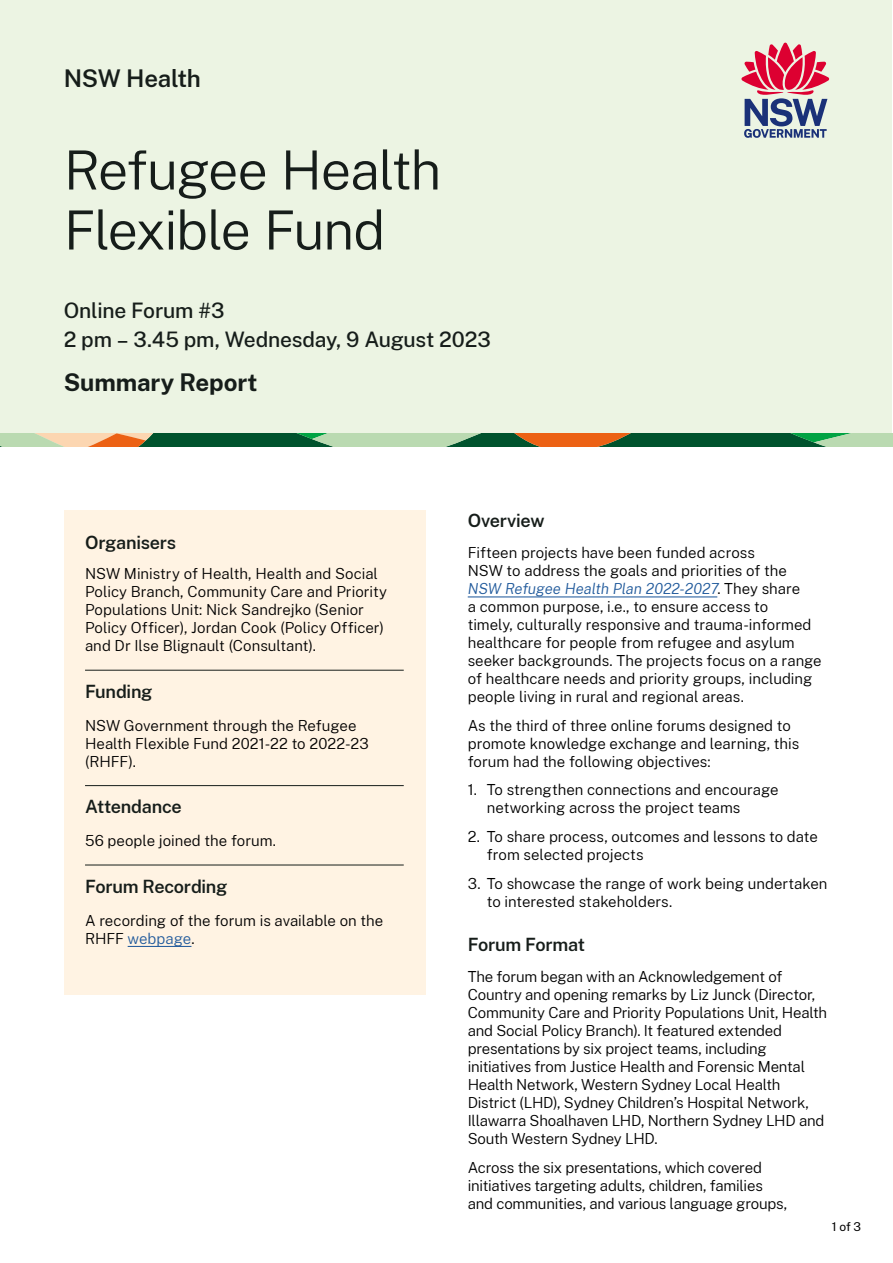
<style>
.page{position:relative;width:893px;height:1263px;background:#fff}
.page>*{position:absolute;margin:0;border:0;box-sizing:border-box;transform-origin:0 0}
.t1{font:300 54px/60px "Public Sans";letter-spacing:-.025em;color:#161d1a}
.t2{font:700 24px "Public Sans";letter-spacing:-.005em;color:#161d1a}
.t3{font:600 24px "Public Sans";letter-spacing:-.015em;color:#161d1a}
.t4{font:500 21px/29.4px "Public Sans";letter-spacing:-.01em;color:#161d1a}
.t5{font:600 18px "Public Sans";letter-spacing:-.015em;color:#161d1a}
.t6{font:300 15px/18px "Public Sans";letter-spacing:-.005em;color:#000}
.t7{font:12px "Public Sans";color:#000}
.s1{color:#225b9c}
.s2{font-style:italic;color:#225b9c}
</style>
<div class="page">
<div style="left:1px;top:0;width:891px;height:446px;background:#ecf4e3"></div>
<hr style="left:468px;top:596px;width:249px;height:1px;background:#225b9c">
<svg style="left:741px;top:43px;width:88px;height:95px"></svg>
<svg style="left:1px;top:434px;width:892px;height:12px;background:#69875a"></svg>
<div style="left:64px;top:510px;width:361px;height:485px;background:#fff3e3"></div>
<hr style="left:85px;top:670px;width:319px;height:1px;background:#161d1a">
<hr style="left:85px;top:785px;width:319px;height:1px;background:#161d1a">
<hr style="left:85px;top:865px;width:319px;height:1px;background:#161d1a">
<hr style="left:128px;top:946px;width:63px;height:1px;background:#225b9c">
<h2 class="t3" style="left:64px;top:61px;width:138px">NSW Health</h2>
<h1 class="t1" style="left:64px;top:138px;width:379px">Refugee Health<br>Flexible Fund</h1>
<h3 class="t4" style="left:64px;top:294px;width:428px">Online Forum #3<br>2 pm – 3.45 pm, Wednesday, 9 August 2023</h3>
<h2 class="t2" style="left:64px;top:364px;width:195px">Summary Report</h2>
<p class="t5" style="left:85px;top:529px;width:93px">Organisers</p>
<p class="t6" style="left:85px;top:564px;width:303px">NSW Ministry of Health, Health and Social Policy Branch, Community Care and Priority Populations Unit: Nick Sandrejko (Senior Policy Officer), Jordan Cook (Policy Officer) and Dr Ilse Blignault (Consultant).</p>
<p class="t5" style="left:85px;top:678px;width:69px">Funding</p>
<p class="t6" style="left:85px;top:716px;width:285px">NSW Government through the Refugee<br>Health Flexible Fund 2021-22 to 2022-23 (RHFF).</p>
<p class="t5" style="left:85px;top:794px;width:98px">Attendance</p>
<p class="t6" style="left:85px;top:831px;width:193px">56 people joined the forum.</p>
<p class="t5" style="left:85px;top:873px;width:144px">Forum Recording</p>
<p class="t6" style="left:85px;top:910px;width:300px">A recording of the forum is available on the<br>RHFF <span class="s1">webpage</span>.</p>
<p class="t5" style="left:468px;top:508px;width:78px">Overview</p>
<p class="t6" style="left:468px;top:543px;width:355px">Fifteen projects have been funded across<br>NSW to address the goals and priorities of the <span class="s2">NSW Refugee Health Plan 2022-2027</span>. They share<br>a common purpose, i.e., to ensure access to<br>timely, culturally responsive and trauma-informed healthcare for people from refugee and asylum seeker backgrounds. The projects focus on a range of healthcare needs and priority groups, including people living in rural and regional areas.</p>
<p class="t6" style="left:468px;top:716px;width:333px">As the third of three online forums designed to promote knowledge exchange and learning, this forum had the following objectives:</p>
<p class="t6" style="left:487px;top:780px;width:293px;text-indent:-19px">1. To strengthen connections and encourage networking across the project teams</p>
<p class="t6" style="left:487px;top:827px;width:332px;text-indent:-19px">2. To share process, outcomes and lessons to date from selected projects</p>
<p class="t6" style="left:487px;top:874px;width:342px;text-indent:-19px">3. To showcase the range of work being undertaken to interested stakeholders.</p>
<p class="t5" style="left:468px;top:932px;width:119px">Forum Format</p>
<p class="t6" style="left:468px;top:967px;width:361px">The forum began with an Acknowledgement of Country and opening remarks by Liz Junck (Director, Community Care and Priority Populations Unit, Health and Social Policy Branch). It featured extended presentations by six project teams, including initiatives from Justice Health and Forensic Mental Health Network, Western Sydney Local Health District (LHD), Sydney Children’s Hospital Network, Illawarra Shoalhaven LHD, Northern Sydney LHD and South Western Sydney LHD.</p>
<p class="t6" style="left:468px;top:1157px;width:321px">Across the six presentations, which covered initiatives targeting adults, children, families and communities, and various language groups,</p>
<p class="t7" style="left:832px;top:1218px;width:31px">1 of 3</p>
</div>
